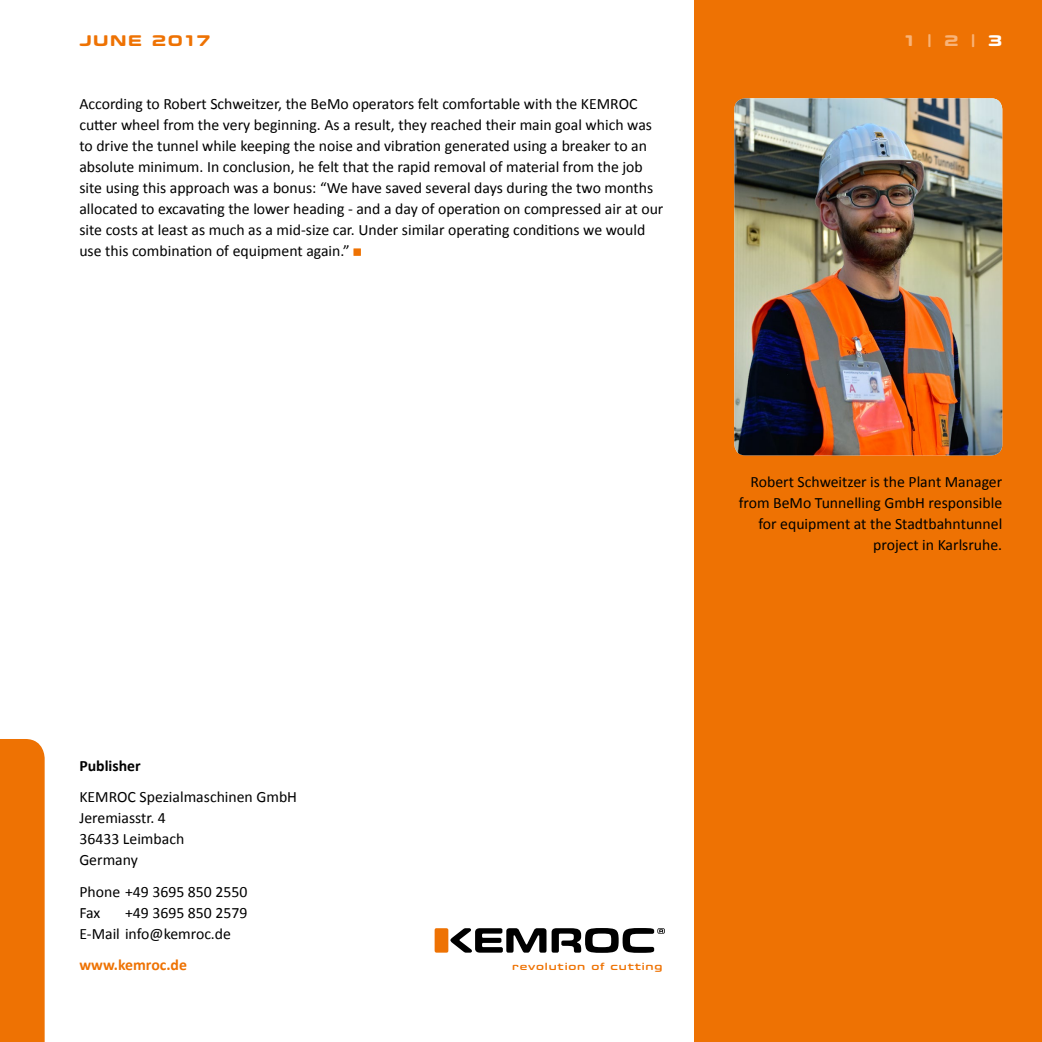
<style>
.page{position:relative;width:1042px;height:1042px;background:#fff}
.page>*{position:absolute;margin:0;border:0;box-sizing:border-box;transform-origin:0 0}
.t1{font:15.75px/21px "Calibri";color:#000}
.t2{font:700 15.75px "Calibri";color:#ee7203}
.t3{font:700 15.75px "Calibri";color:#000}
.t4{font:700 15.75px "Eurostile Candy LT Pro";letter-spacing:.1em;color:#ee7203}
.t5{font:700 15.75px "Eurostile Candy LT Pro";color:#f8b378}
.t6{font:600 10.67px "Eurostile Candy LT Pro";letter-spacing:.075em;color:#ee7203}
.s1{color:#fff}
</style>
<div class="page">
<div style="left:694px;top:0;width:348px;height:1042px;background:#ee7203"></div>
<div style="left:353px;top:248px;width:8px;height:8px;background:#ee7203"></div>
<div style="left:0;top:739px;width:45px;height:303px;background:#ee7203"></div>
<div style="left:435px;top:928px;width:13px;height:24px;background:#ee7203;border-radius:2px"></div>
<svg style="left:450px;top:928px;width:215px;height:25px"></svg>
<img style="left:734px;top:98px;width:268px;height:357px">
<p class="t4" style="left:79px;top:32px;width:132px">JUNE 2017</p>
<p class="t5" style="left:904px;top:32px;width:100px">1 | 2 | <span class="s1">3</span></p>
<p class="t1" style="left:79px;top:92px;width:585px">According to Robert Schweitzer, the BeMo operators felt comfortable with the KEMROC cutter wheel from the very beginning. As a result, they reached their main goal which was to drive the tunnel while keeping the noise and vibration generated using a breaker to an absolute minimum. In conclusion, he felt that the rapid removal of material from the job site using this approach was a bonus: “We have saved several days during the two months allocated to excavating the lower heading - and a day of operation on compressed air at our site costs at least as much as a mid-size car. Under similar operating conditions we would use this combination of equipment again.”</p>
<p class="t3" style="left:79px;top:755px;width:63px">Publisher</p>
<p class="t1" style="left:79px;top:785px;width:219px">KEMROC Spezialmaschinen GmbH<br>Jeremiasstr. 4<br>36433 Leimbach<br>Germany</p>
<p class="t1" style="left:79px;top:880px;width:169px">Phone +49 3695 850 2550<br>Fax</p>
<p class="t1" style="left:79px;top:901px;width:169px;text-indent:46px">+49 3695 850 2579<br>E-Mail info@kemroc.de</p>
<p class="t2" style="left:79px;top:955px;width:109px">www.kemroc.de</p>
<p class="t1" style="left:739px;top:470px;width:265px;text-align:right">Robert Schweitzer is the Plant Manager from BeMo Tunnelling GmbH responsible for equipment at the Stadtbahntunnel project in Karlsruhe.</p>
<p class="t6" style="left:512px;top:960px;width:152px">revolution of cutting</p>
</div>
